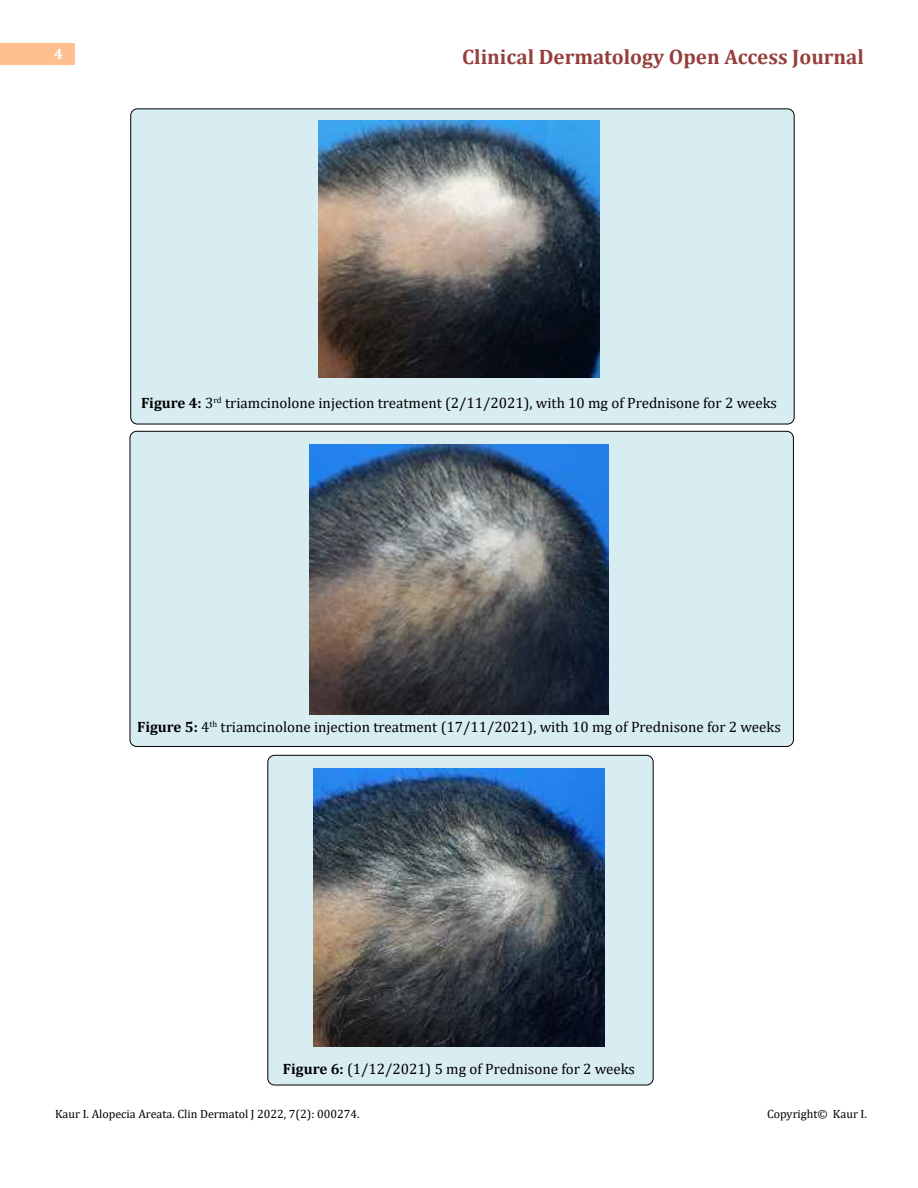
<style>
.page{position:relative;width:918px;height:1188px;background:#fff}
.page>*{position:absolute;margin:0;border:0;box-sizing:border-box;transform-origin:0 0}
.t1{font:700 21px "Cambria";color:#953f3c}
.t2{font:15px "Cambria";color:#000}
.t3{font:700 15px "Cambria";color:#fff}
.t4{font:12px "Cambria";color:#000}
.s1{font-weight:700}
</style>
<div class="page">
<div style="left:0;top:43px;width:75px;height:21px;background:#ffbf91"></div>
<div style="left:131px;top:109px;width:663px;height:315px;background:#d8edf2;border-radius:7px"></div>
<div style="left:130px;top:431px;width:663px;height:315px;background:#d8edf2;border-radius:7px"></div>
<div style="left:268px;top:755px;width:385px;height:330px;background:#d8edf2;border-radius:7px"></div>
<div style="left:267px;top:755px;width:387px;height:330px;border:1px solid #000;border-radius:7px"></div>
<img style="left:319px;top:120px;width:280px;height:257px">
<img style="left:309px;top:444px;width:300px;height:270px">
<img style="left:313px;top:768px;width:292px;height:278px">
<p class="t3" style="left:54px;top:44px;width:10px">4</p>
<h1 class="t1" style="left:462px;top:42px;width:403px">Clinical Dermatology Open Access Journal</h1>
<p class="t2" style="left:141px;top:394px;width:637px"><span class="s1">Figure 4:</span> 3<sup>rd</sup> triamcinolone injection treatment (2/11/2021), with 10 mg of Prednisone for 2 weeks</p>
<p class="t2" style="left:137px;top:718px;width:645px"><span class="s1">Figure 5:</span> 4<sup>th</sup> triamcinolone injection treatment (17/11/2021), with 10 mg of Prednisone for 2 weeks</p>
<p class="t2" style="left:283px;top:1060px;width:354px"><span class="s1">Figure 6:</span> (1/12/2021) 5 mg of Prednisone for 2 weeks</p>
<p class="t4" style="left:55px;top:1106px;width:306px">Kaur I. Alopecia Areata. Clin Dermatol J 2022, 7(2): 000274.</p>
<p class="t4" style="left:767px;top:1106px;width:101px">Copyright© Kaur I.</p>
</div>
